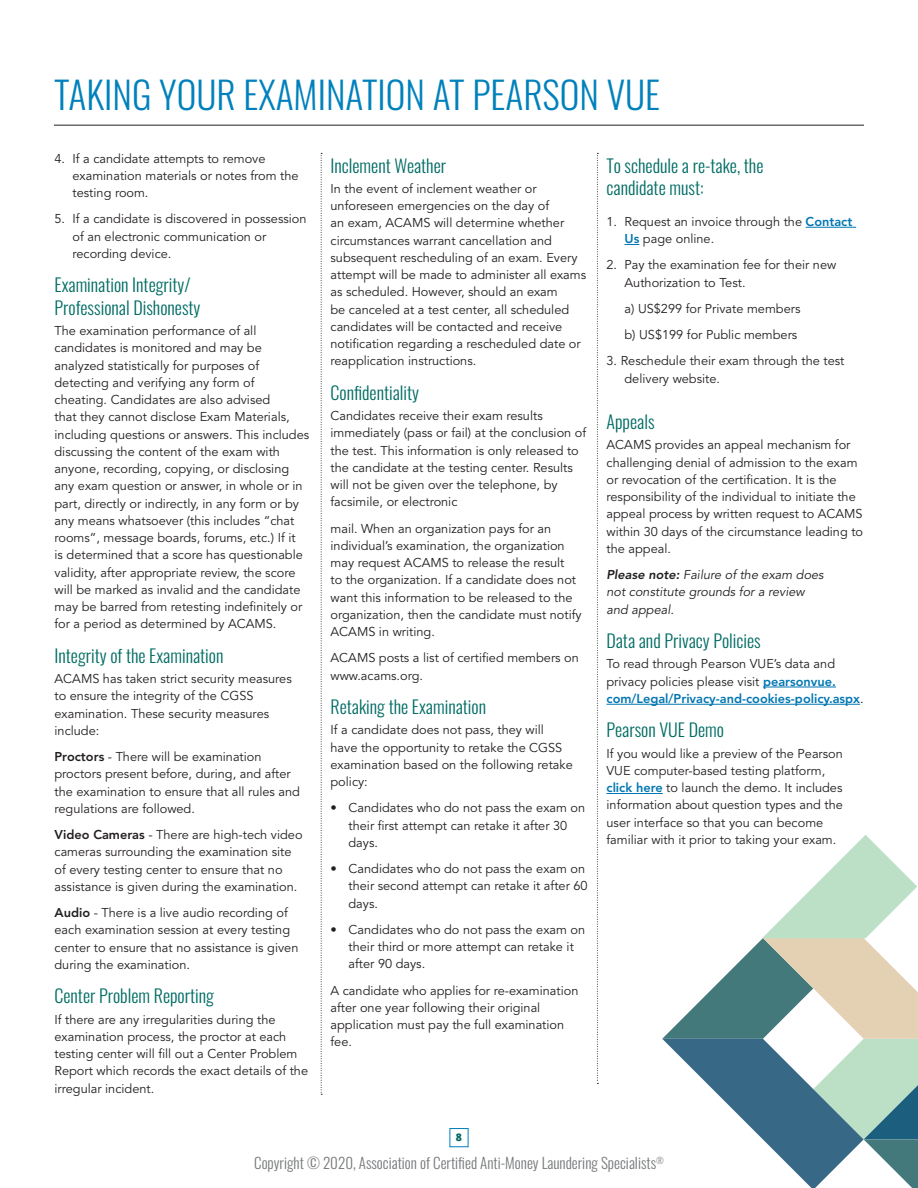
<style>
.page{position:relative;width:918px;height:1188px;background:#fff}
.page>*{position:absolute;margin:0;border:0;box-sizing:border-box;transform-origin:0 0}
.t1{font:300 37.5px "Oswald";color:#0081bc}
.t2{font:300 18px/22.5px "Oswald";color:#006c64}
.t3{font:300 15px "Oswald";color:#757779}
.t4{font:12.75px/17.2px "Avenir LT Std";color:#231f20}
.t5{font:italic 12.75px/17.2px "Avenir LT Std";color:#231f20}
.t6{font:800 10.5px "Open Sans";color:#006c64}
.s1{font-weight:800}
.s2{font-weight:800;color:#0076b2}
</style>
<div class="page">
<div style="left:450px;top:1128px;width:18px;height:19px;border:1px solid #0081bc"></div>
<hr style="left:806px;top:227px;width:50px;height:1px;background:#0076b2">
<svg style="left:625px;top:244px;width:14px;height:1px"></svg>
<hr style="left:763px;top:687px;width:73px;height:1px;background:#0076b2">
<hr style="left:607px;top:704px;width:253px;height:1px;background:#0076b2">
<hr style="left:607px;top:793px;width:56px;height:1px;background:#0076b2">
<hr style="left:54px;top:125px;width:810px;height:1px;background:#231f20">
<svg style="left:321px;top:153px;width:1px;height:942px"></svg>
<svg style="left:597px;top:153px;width:1px;height:931px"></svg>
<svg style="left:662px;top:835px;width:256px;height:353px"></svg>
<h1 class="t1" style="left:54px;top:61px;width:608px">TAKING YOUR EXAMINATION AT PEARSON VUE</h1>
<p class="t4" style="left:73px;top:150px;width:228px;text-indent:-18px">4. If a candidate attempts to remove examination materials or notes from the testing room.</p>
<p class="t4" style="left:73px;top:211px;width:236px;text-indent:-18px">5. If a candidate is discovered in possession of an electronic communication or recording device.</p>
<h2 class="t2" style="left:55px;top:272px;width:147px">Examination Integrity/<br>Professional Dishonesty</h2>
<p class="t4" style="left:55px;top:322px;width:256px">The examination performance of all candidates is monitored and may be analyzed statistically for purposes of detecting and verifying any form of cheating. Candidates are also advised<br>that they cannot disclose Exam Materials, including questions or answers. This includes discussing the content of the exam with anyone, recording, copying, or disclosing any exam question or answer, in whole or in part, directly or indirectly, in any form or by any means whatsoever (this includes “chat rooms”, message boards, forums, etc.) If it<br>is determined that a score has questionable validity, after appropriate review, the score will be marked as invalid and the candidate may be barred from retesting indefinitely or for a period as determined by ACAMS.</p>
<h2 class="t2" style="left:55px;top:642px;width:170px">Integrity of the Examination</h2>
<p class="t4" style="left:55px;top:670px;width:239px">ACAMS has taken strict security measures to ensure the integrity of the CGSS examination. These security measures include:</p>
<p class="t4" style="left:55px;top:748px;width:247px"><span class="s1">Proctors</span> - There will be examination proctors present before, during, and after the examination to ensure that all rules and regulations are followed.</p>
<p class="t4" style="left:55px;top:826px;width:250px"><span class="s1">Video Cameras</span> - There are high-tech video cameras surrounding the examination site of every testing center to ensure that no assistance is given during the examination.</p>
<p class="t4" style="left:55px;top:904px;width:245px"><span class="s1">Audio</span> - There is a live audio recording of each examination session at every testing center to ensure that no assistance is given during the examination.</p>
<h2 class="t2" style="left:55px;top:983px;width:161px">Center Problem Reporting</h2>
<p class="t4" style="left:55px;top:1011px;width:255px">If there are any irregularities during the examination process, the proctor at each testing center will fill out a Center Problem Report which records the exact details of the irregular incident.</p>
<h2 class="t2" style="left:331px;top:152px;width:117px">Inclement Weather</h2>
<p class="t4" style="left:331px;top:180px;width:257px">In the event of inclement weather or unforeseen emergencies on the day of<br>an exam, ACAMS will determine whether circumstances warrant cancellation and subsequent rescheduling of an exam. Every attempt will be made to administer all exams as scheduled. However, should an exam<br>be canceled at a test center, all scheduled candidates will be contacted and receive notification regarding a rescheduled date or reapplication instructions.</p>
<h2 class="t2" style="left:331px;top:379px;width:90px">Confidentiality</h2>
<p class="t4" style="left:331px;top:408px;width:257px">Candidates receive their exam results immediately (pass or fail) at the conclusion of the test. This information is only released to the candidate at the testing center. Results will not be given over the telephone, by facsimile, or electronic</p>
<p class="t4" style="left:331px;top:520px;width:253px">mail. When an organization pays for an individual’s examination, the organization may request ACAMS to release the result<br>to the organization. If a candidate does not want this information to be released to the organization, then the candidate must notify ACAMS in writing.</p>
<p class="t4" style="left:331px;top:650px;width:250px">ACAMS posts a list of certified members on www.acams.org.</p>
<h2 class="t2" style="left:331px;top:694px;width:157px">Retaking the Examination</h2>
<p class="t4" style="left:331px;top:722px;width:244px">If a candidate does not pass, they will have the opportunity to retake the CGSS examination based on the following retake policy:</p>
<p class="t4" style="left:349px;top:800px;width:238px;text-indent:-18px">• Candidates who do not pass the exam on their first attempt can retake it after 30 days.</p>
<p class="t4" style="left:349px;top:861px;width:241px;text-indent:-18px">• Candidates who do not pass the exam on their second attempt can retake it after 60 days.</p>
<p class="t4" style="left:349px;top:921px;width:238px;text-indent:-18px">• Candidates who do not pass the exam on their third or more attempt can retake it after 90 days.</p>
<p class="t4" style="left:331px;top:982px;width:249px">A candidate who applies for re-examination after one year following their original application must pay the full examination fee.</p>
<h2 class="t2" style="left:607px;top:152px;width:158px">To schedule a re-take, the candidate must:</h2>
<p class="t4" style="left:625px;top:213px;width:229px;text-indent:-18px">1. Request an invoice through the <span class="s2">Contact<br>Us</span> page online.</p>
<p class="t4" style="left:625px;top:257px;width:213px;text-indent:-18px">2. Pay the examination fee for their new<br>Authorization to Test.</p>
<p class="t4" style="left:625px;top:296px;width:177px;line-height:26.2px">a) US$299 for Private members b) US$199 for Public members</p>
<p class="t4" style="left:625px;top:353px;width:222px;text-indent:-18px">3. Reschedule their exam through the test delivery website.</p>
<h2 class="t2" style="left:607px;top:409px;width:50px">Appeals</h2>
<p class="t4" style="left:607px;top:437px;width:258px">ACAMS provides an appeal mechanism for challenging denial of admission to the exam or revocation of the certification. It is the responsibility of the individual to initiate the appeal process by written request to ACAMS within 30 days of the circumstance leading to the appeal.</p>
<p class="t5" style="left:607px;top:567px;width:219px"><span class="s1">Please note:</span> Failure of the exam does not constitute grounds for a review and appeal.</p>
<h2 class="t2" style="left:607px;top:628px;width:156px">Data and Privacy Policies</h2>
<p class="t4" style="left:607px;top:656px;width:259px">To read through Pearson VUE’s data and privacy policies please visit <span class="s2">pearsonvue. com/Legal/Privacy-and-cookies-policy.aspx</span>.</p>
<h2 class="t2" style="left:607px;top:717px;width:119px">Pearson VUE Demo</h2>
<p class="t4" style="left:607px;top:745px;width:238px">If you would like a preview of the Pearson VUE computer-based testing platform, <span class="s2">click here</span> to launch the demo. It includes information about question types and the user interface so that you can become familiar with it prior to taking your exam.</p>
<p class="t6" style="left:456px;top:1129px;width:8px">8</p>
<p class="t3" style="left:254px;top:1149px;width:411px">Copyright © 2020, Association of Certified Anti-Money Laundering Specialists<sup>®</sup></p>
</div>
